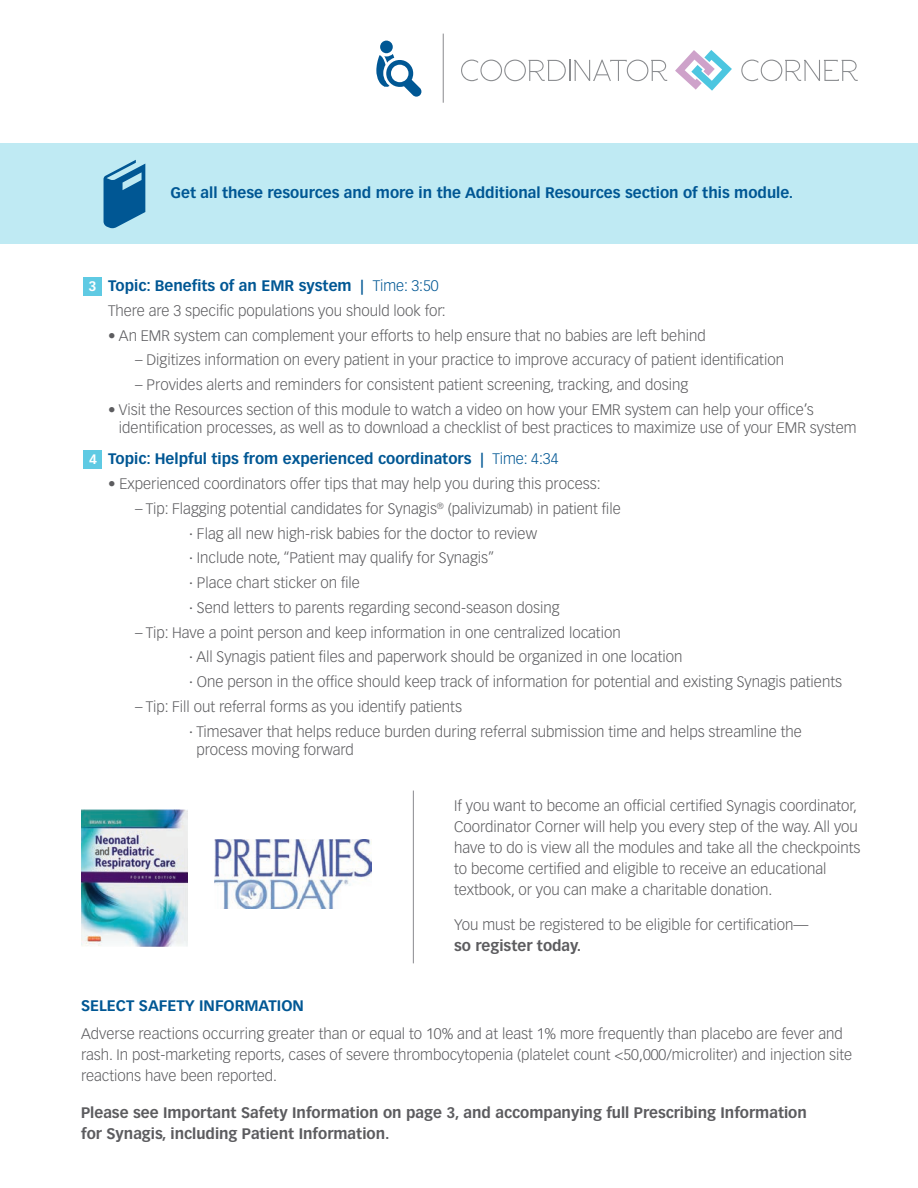
<style>
.page{position:relative;width:918px;height:1188px;background:#fff}
.page>*{position:absolute;margin:0;border:0;box-sizing:border-box;transform-origin:0 0}
.t1{font:300 15px/24.8px "Vectora LH";color:#5c5c5f}
.t2{font:700 15px "Vectora LT Std";color:#005794}
.t3{font:700 15px/21px "Vectora LT Std";color:#5c5c5f}
.t4{font:700 13.5px "Vectora LT Std";color:#fff}
.s1{font-family:"Vectora LH";font-weight:300}
</style>
<div class="page">
<div style="left:0;top:144px;width:918px;height:100px;background:#bfeaf3"></div>
<svg style="left:104px;top:160px;width:41px;height:68px"></svg>
<div style="left:380px;top:41px;width:13px;height:12px;background:#005794;border-radius:50%"></div>
<svg style="left:376px;top:54px;width:45px;height:43px"></svg>
<svg style="left:461px;top:60px;width:206px;height:21px"></svg>
<svg style="left:741px;top:60px;width:117px;height:21px"></svg>
<svg style="left:675px;top:50px;width:57px;height:40px"></svg>
<hr style="left:443px;top:34px;width:1px;height:69px;background:#8a8a8e">
<div style="left:83px;top:277px;width:19px;height:19px;background:#5fcae3"></div>
<div style="left:83px;top:450px;width:19px;height:19px;background:#5fcae3"></div>
<img style="left:81px;top:810px;width:107px;height:136px">
<img style="left:214px;top:839px;width:158px;height:69px">
<hr style="left:413px;top:791px;width:1px;height:172px;background:#8a8a8e">
<p class="t2" style="left:171px;top:183px;width:624px">Get all these resources and more in the Additional Resources section of this module.</p>
<p class="t4" style="left:89px;top:278px;width:9px">3</p>
<p class="t4" style="left:89px;top:451px;width:9px">4</p>
<p class="t2" style="left:108px;top:277px;width:332px">Topic: Benefits of an EMR system | <span class="s1">Time: 3:50</span></p>
<p class="t1" style="left:108px;top:298px;width:339px">There are 3 specific populations you should look for:</p>
<p class="t1" style="left:108px;top:323px;width:599px">• An EMR system can complement your efforts to help ensure that no babies are left behind</p>
<p class="t1" style="left:135px;top:348px;width:650px">– Digitizes information on every patient in your practice to improve accuracy of patient identification</p>
<p class="t1" style="left:135px;top:373px;width:555px">– Provides alerts and reminders for consistent patient screening, tracking, and dosing</p>
<p class="t1" style="left:119px;top:401px;width:739px;line-height:18px;text-indent:-11px">• Visit the Resources section of this module to watch a video on how your EMR system can help your office’s identification processes, as well as to download a checklist of best practices to maximize use of your EMR system</p>
<p class="t2" style="left:108px;top:450px;width:452px">Topic: Helpful tips from experienced coordinators | <span class="s1">Time: 4:34</span></p>
<p class="t1" style="left:108px;top:472px;width:494px">• Experienced coordinators offer tips that may help you during this process:</p>
<p class="t1" style="left:189px;top:496px;width:433px;text-indent:-54px">– Tip: Flagging potential candidates for Synagis<sup>®</sup> (palivizumab) in patient file · Flag all new high-risk babies for the doctor to review<br>· Include note, “Patient may qualify for Synagis”<br>· Place chart sticker on file<br>· Send letters to parents regarding second-season dosing</p>
<p class="t1" style="left:189px;top:620px;width:654px;text-indent:-54px">– Tip: Have a point person and keep information in one centralized location<br>· All Synagis patient files and paperwork should be organized in one location<br>· One person in the office should keep track of information for potential and existing Synagis patients</p>
<p class="t1" style="left:189px;top:694px;width:614px;text-indent:-54px">– Tip: Fill out referral forms as you identify patients<br>· Timesaver that helps reduce burden during referral submission time and helps streamline the</p>
<p class="t1" style="left:196px;top:737px;width:159px">process moving forward</p>
<p class="t1" style="left:454px;top:796px;width:408px;line-height:21px">If you want to become an official certified Synagis coordinator, Coordinator Corner will help you every step of the way. All you have to do is view all the modules and take all the checkpoints to become certified and eligible to receive an educational textbook, or you can make a charitable donation.</p>
<p class="t1" style="left:454px;top:912px;width:356px">You must be registered to be eligible for certification—</p>
<p class="t3" style="left:454px;top:935px;width:129px">so register today.</p>
<p class="t2" style="left:81px;top:996px;width:224px">SELECT SAFETY INFORMATION</p>
<p class="t1" style="left:81px;top:1023px;width:773px;line-height:21px">Adverse reactions occurring greater than or equal to 10% and at least 1% more frequently than placebo are fever and rash. In post-marketing reports, cases of severe thrombocytopenia (platelet count &lt;50,000/microliter) and injection site reactions have been reported.</p>
<p class="t3" style="left:81px;top:1102px;width:727px">Please see Important Safety Information on page 3, and accompanying full Prescribing Information for Synagis, including Patient Information.</p>
</div>
